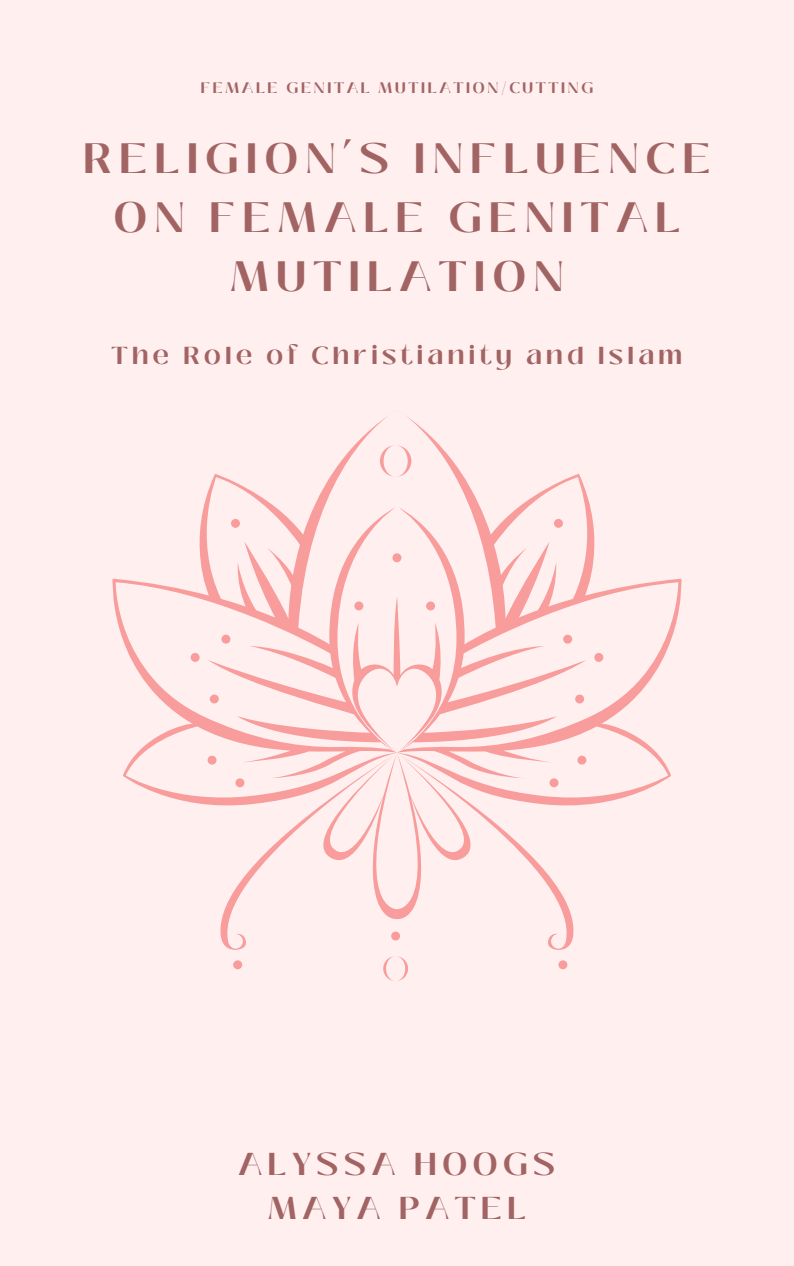
<style>
.page{position:relative;width:794px;height:1266px;background:#fff}
.page>*{position:absolute;margin:0;border:0;box-sizing:border-box;transform-origin:0 0}
.t1{font:700 42.3px/59.1px "Black Mango";letter-spacing:.18em;color:#a26363;text-align:center}
.t2{font:700 31.58px/43.9px "Black Mango";letter-spacing:.18em;color:#a26363;text-align:center}
.t3{font:700 24.53px "Black Mango";letter-spacing:.18em;color:#a26363}
.t4{font:700 15.23px "Black Mango";letter-spacing:.18em;color:#a26363}
</style>
<div class="page">
<div style="left:0;top:0;width:793px;height:1266px;background:#ffefef"></div>
<svg style="left:112px;top:416px;width:569px;height:565px"></svg>
<p class="t4" style="left:200px;top:76px;width:394px">FEMALE GENITAL MUTILATION/CUTTING</p>
<p class="t1" style="left:83px;top:129px;width:628px">RELIGION’S INFLUENCE<br>ON FEMALE GENITAL<br>MUTILATION</p>
<p class="t3" style="left:111px;top:337px;width:572px">The Role of Christianity and Islam</p>
<p class="t2" style="left:238px;top:1142px;width:318px">ALYSSA HOOGS<br>MAYA PATEL</p>
</div>
